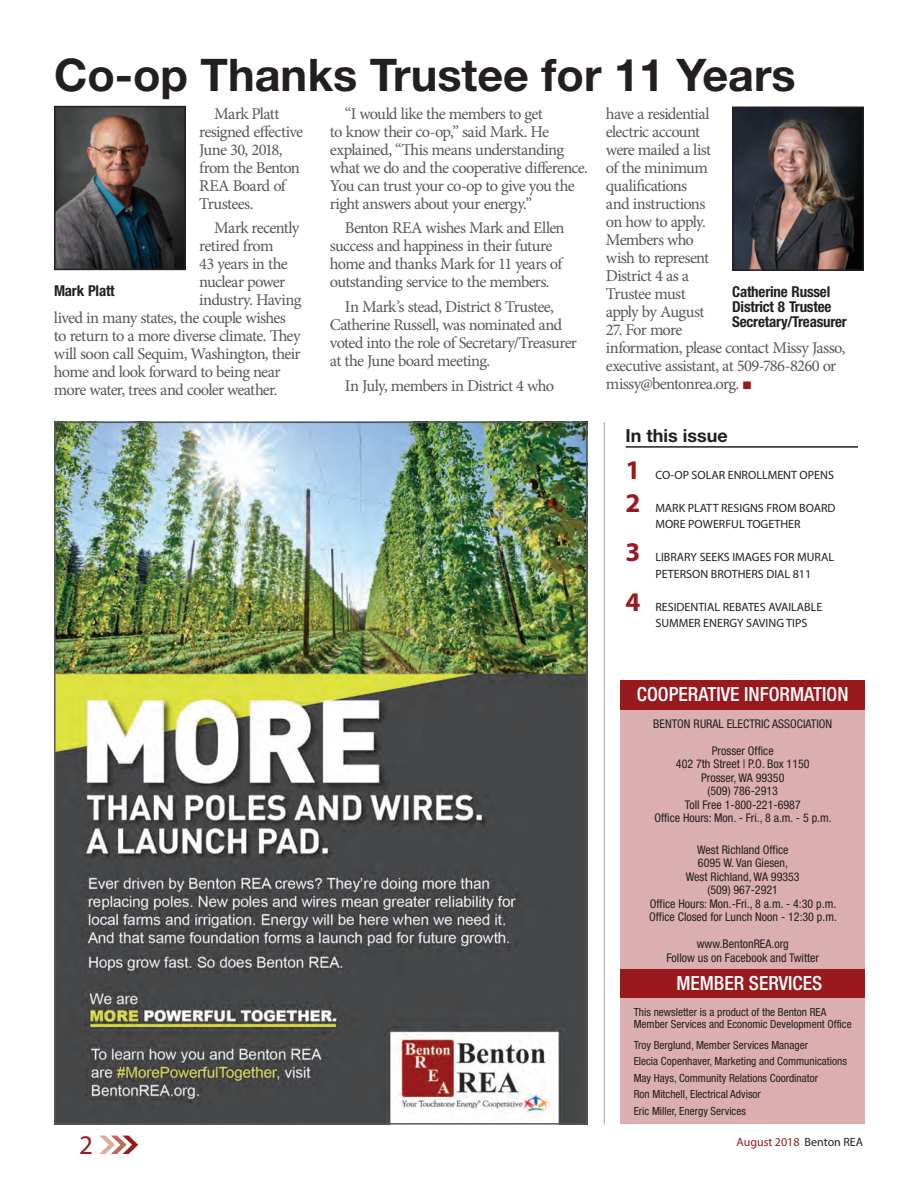
<style>
.page{position:relative;width:918px;height:1188px;background:#fff}
.page>*{position:absolute;margin:0;border:0;box-sizing:border-box;transform-origin:0 0}
.Article_Header_Helve{font:700 45px "Helvetica Neue";color:#231f20}
.TOC_entry{font:700 27px "Myriad Pro";color:#981a1e}
.t1{font:27px "Myriad Pro";color:#981a1e}
.edior{font:500 condensed 19.5px "Helvetica Neue";color:#fff}
.t2{font:700 18px "Helvetica Neue";color:#231f20}
.Article_Body_Text{font:16.5px/18px "Minion Pro";letter-spacing:-.04em;color:#57585a}
.pullquote{font:700 condensed 15px/15px "Helvetica Neue";letter-spacing:-.015em;color:#231f20}
.edior-2{font:condensed 12px/13.5px "Helvetica Neue";color:#231f20;text-align:center}
.TOC_entry-2{font:12px/16.5px "Myriad Pro";color:#231f20}
.t3{font:12px "Myriad Pro";color:#981a1e}
.edior-3{font:condensed 11.25px/12px "Helvetica Neue";color:#231f20}
.s1{font-family:"Times New Roman";color:#981a1e}
.s2{color:#231f20}
</style>
<div class="page">
<svg style="left:99px;top:1136px;width:39px;height:18px"></svg>
<hr style="left:626px;top:446px;width:232px;height:2px;background:#231f20">
<hr style="left:604px;top:422px;width:1px;height:702px;background:#a8a9ad">
<img style="left:57px;top:425px;width:528px;height:697px">
<div style="left:621px;top:683px;width:244px;height:441px;background:#dbafb0"></div>
<div style="left:621px;top:969px;width:244px;height:28px;background:#981a1e"></div>
<div style="left:621px;top:680px;width:244px;height:29px;background:#981a1e"></div>
<img style="left:57px;top:109px;width:126px;height:158px">
<div style="left:54px;top:106px;width:132px;height:164px;border:2px solid #231f20"></div>
<img style="left:735px;top:110px;width:126px;height:158px">
<div style="left:732px;top:107px;width:132px;height:164px;border:2px solid #231f20"></div>
<p class="Article_Header_Helve" style="left:54px;top:47px;width:743px">Co-op Thanks Trustee for 11 Years</p>
<p class="Article_Body_Text" style="left:199px;top:104px;width:105px;text-indent:15px">Mark Platt resigned effective<br>June 30, 2018, from the Benton<br>REA Board of<br>Trustees.</p>
<p class="Article_Body_Text" style="left:214px;top:219px;width:87px">Mark recently</p>
<p class="Article_Body_Text" style="left:199px;top:237px;width:76px">retired from</p>
<p class="Article_Body_Text" style="left:199px;top:255px;width:90px">43 years in the</p>
<p class="Article_Body_Text" style="left:199px;top:273px;width:88px">nuclear power</p>
<p class="Article_Body_Text" style="left:199px;top:291px;width:104px">industry. Having</p>
<p class="Article_Body_Text" style="left:54px;top:309px;width:233px">lived in many states, the couple wishes</p>
<p class="Article_Body_Text" style="left:54px;top:327px;width:248px">to return to a more diverse climate. They</p>
<p class="Article_Body_Text" style="left:54px;top:345px;width:248px">will soon call Sequim, Washington, their</p>
<p class="Article_Body_Text" style="left:54px;top:363px;width:228px">home and look forward to being near</p>
<p class="Article_Body_Text" style="left:54px;top:381px;width:225px">more water, trees and cooler weather.</p>
<p class="Article_Body_Text" style="left:330px;top:104px;width:259px;text-indent:15px">“I would like the members to get<br>to know their co-op,” said Mark. He explained, “This means understanding what we do and the cooperative difference.<br>You can trust your co-op to give you the right answers about your energy.”</p>
<p class="Article_Body_Text" style="left:330px;top:219px;width:236px;text-indent:15px">Benton REA wishes Mark and Ellen success and happiness in their future home and thanks Mark for 11 years of outstanding service to the members.</p>
<p class="Article_Body_Text" style="left:330px;top:298px;width:249px;text-indent:15px">In Mark’s stead, District 8 Trustee, Catherine Russell, was nominated and voted into the role of Secretary/Treasurer at the June board meeting.</p>
<p class="Article_Body_Text" style="left:345px;top:377px;width:211px">In July, members in District 4 who</p>
<p class="Article_Body_Text" style="left:606px;top:104px;width:107px">have a residential electric account were mailed a list of the minimum qualifications and instructions on how to apply.<br>Members who wish to represent<br>District 4 as a<br>Trustee must apply by August</p>
<p class="Article_Body_Text" style="left:606px;top:320px;width:241px">27. For more<br>information, please contact Missy Jasso, executive assistant, at 509-786-8260 or missy@bentonrea.org. <span class="s1">■</span></p>
<p class="pullquote" style="left:54px;top:283px;width:62px">Mark Platt</p>
<p class="pullquote" style="left:732px;top:284px;width:100px">Catherine Russel</p>
<p class="pullquote" style="left:732px;top:299px;width:116px">District 8 Trustee<br>Secretary/Treasurer</p>
<p class="t2" style="left:626px;top:424px;width:104px">In this issue</p>
<p class="TOC_entry" style="left:626px;top:452px;width:16px">1</p>
<p class="TOC_entry-2" style="left:655px;top:466px;width:180px">CO-OP SOLAR ENROLLMENT OPENS</p>
<p class="TOC_entry" style="left:626px;top:485px;width:16px">2</p>
<p class="TOC_entry-2" style="left:655px;top:499px;width:182px">MARK PLATT RESIGNS FROM BOARD</p>
<p class="TOC_entry-2" style="left:655px;top:516px;width:147px">MORE POWERFUL TOGETHER</p>
<p class="TOC_entry" style="left:626px;top:535px;width:16px">3</p>
<p class="TOC_entry-2" style="left:655px;top:549px;width:180px">LIBRARY SEEKS IMAGES FOR MURAL</p>
<p class="TOC_entry-2" style="left:655px;top:565px;width:157px">PETERSON BROTHERS DIAL 811</p>
<p class="TOC_entry" style="left:626px;top:584px;width:16px">4</p>
<p class="TOC_entry-2" style="left:655px;top:598px;width:168px">RESIDENTIAL REBATES AVAILABLE<br>SUMMER ENERGY SAVING TIPS</p>
<h2 class="t1" style="left:79px;top:1128px;width:15px">2</h2>
<p class="edior" style="left:637px;top:682px;width:213px">COOPERATIVE INFORMATION</p>
<p class="edior-2" style="left:653px;top:717px;width:180px">BENTON RURAL ELECTRIC ASSOCIATION</p>
<p class="edior-2" style="left:712px;top:744px;width:63px">Prosser Office</p>
<p class="edior-2" style="left:676px;top:757px;width:135px">402 7th Street | P.O. Box 1150<br>Prosser, WA 99350<br>(509) 786-2913<br>Toll Free 1-800-221-6987</p>
<p class="edior-2" style="left:654px;top:811px;width:179px">Office Hours: Mon. - Fri., 8 a.m. - 5 p.m.</p>
<p class="edior-2" style="left:697px;top:843px;width:93px">West Richland Office</p>
<p class="edior-2" style="left:686px;top:856px;width:115px">6095 W. Van Giesen,<br>West Richland, WA 99353 (509) 967-2921</p>
<p class="edior-2" style="left:649px;top:897px;width:189px;text-align:left">Office Hours: Mon.-Fri., 8 a.m. - 4:30 p.m.<br>Office Closed for Lunch Noon - 12:30 p.m.</p>
<p class="edior-2" style="left:697px;top:937px;width:93px">www.BentonREA.org</p>
<p class="edior-2" style="left:666px;top:951px;width:154px">Follow us on Facebook and Twitter</p>
<p class="edior" style="left:676px;top:972px;width:147px">MEMBER SERVICES</p>
<p class="edior-3" style="left:634px;top:1006px;width:219px">This newsletter is a product of the Benton REA<br>Member Services and Economic Development Office</p>
<p class="edior-3" style="left:634px;top:1039px;width:176px">Troy Berglund, Member Services Manager</p>
<p class="edior-3" style="left:634px;top:1055px;width:215px">Elecia Copenhaver, Marketing and Communications</p>
<p class="edior-3" style="left:634px;top:1072px;width:186px">May Hays, Community Relations Coordinator</p>
<p class="edior-3" style="left:634px;top:1088px;width:129px">Ron Mitchell, Electrical Advisor</p>
<p class="edior-3" style="left:634px;top:1105px;width:114px">Eric Miller, Energy Services</p>
<p class="t3" style="left:737px;top:1134px;width:128px">August 2018 <span class="s2">Benton REA</span></p>
</div>
